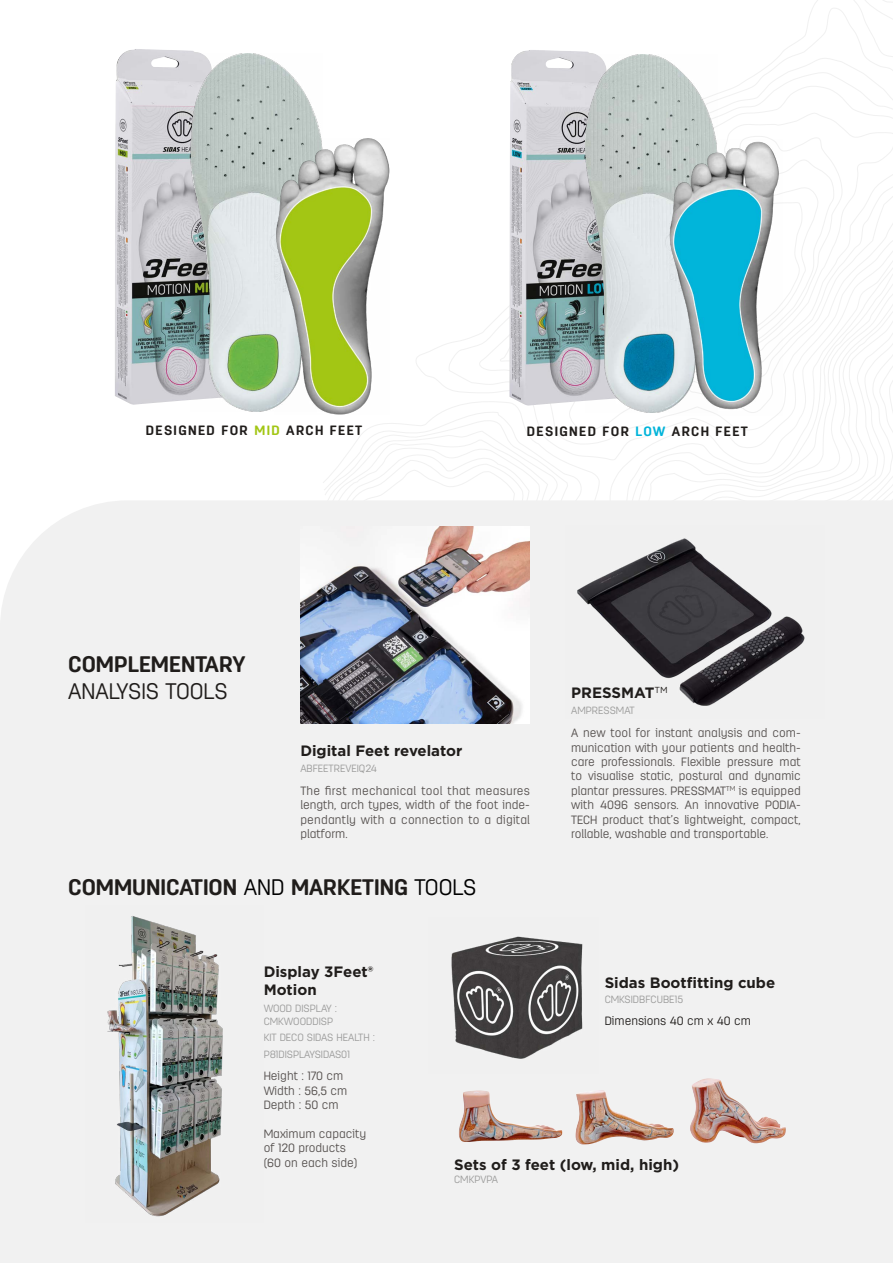
<style>
.page{position:relative;width:893px;height:1263px;background:#fff}
.page>*{position:absolute;margin:0;border:0;box-sizing:border-box;transform-origin:0 0}
.t1{font:700 22.5px "Antartida Rounded";color:#201d1b}
.t2{font:300 22.5px "Antartida Rounded";color:#201d1b}
.t3{font:700 15px/18px "Gotham";color:#201d1b}
.t4{font:700 13.5px "Antartida Rounded";letter-spacing:.1em;color:#201d1b}
.t5{font:300 12px/14.4px "Antartida Rounded";color:#544f4d;text-align:justify}
.t6{font:300 12px "Antartida Rounded";color:#201d1b}
.t7{font:300 10.5px/12.6px "Antartida Rounded";color:#9d9d9c}
.s1{color:#a2c614}
.s2{color:#01b4da}
.s3{font-weight:300;color:#000}
</style>
<div class="page">
<svg style="left:344px;top:37px;width:549px;height:463px"></svg>
<svg style="left:700px;top:101px;width:193px;height:399px"></svg>
<svg style="left:783px;top:143px;width:110px;height:21px"></svg>
<svg style="left:783px;top:164px;width:110px;height:25px"></svg>
<svg style="left:729px;top:197px;width:164px;height:303px"></svg>
<svg style="left:739px;top:222px;width:154px;height:278px"></svg>
<svg style="left:741px;top:271px;width:152px;height:229px"></svg>
<div style="left:0;top:500px;width:893px;height:763px;background:#f1f1f1"></div>
<img style="left:300px;top:527px;width:230px;height:197px">
<img style="left:565px;top:526px;width:260px;height:192px">
<img style="left:86px;top:905px;width:178px;height:317px">
<img style="left:428px;top:917px;width:170px;height:156px">
<img style="left:575px;top:1078px;width:211px;height:66px">
<img style="left:509px;top:50px;width:117px;height:356px">
<img style="left:585px;top:55px;width:132px;height:357px">
<img style="left:670px;top:139px;width:113px;height:276px">
<img style="left:115px;top:49px;width:87px;height:356px">
<img style="left:191px;top:54px;width:131px;height:358px">
<img style="left:275px;top:139px;width:114px;height:276px">
<p class="t4" style="left:146px;top:422px;width:218px">DESIGNED FOR <span class="s1">MID</span> ARCH FEET</p>
<p class="t4" style="left:527px;top:423px;width:223px">DESIGNED FOR <span class="s2">LOW</span> ARCH FEET</p>
<h1 class="t1" style="left:68px;top:651px;width:179px">COMPLEMENTARY</h1>
<h1 class="t2" style="left:68px;top:678px;width:161px">ANALYSIS TOOLS</h1>
<p class="t3" style="left:300px;top:741px;width:163px">Digital Feet revelator</p>
<p class="t7" style="left:300px;top:762px;width:78px">ABFEETREVEIQ24</p>
<p class="t5" style="left:300px;top:783px;width:231px">The first mechanical tool that measures length, arch types, width of the foot inde&shy;pendantly with a connection to a digital platform.</p>
<h1 class="t1" style="left:68px;top:875px;width:410px">COMMUNICATION <span class="s3">AND</span> MARKETING <span class="s3">TOOLS</span></h1>
<p class="t3" style="left:571px;top:684px;width:98px">PRESSMAT<sup>TM</sup></p>
<p class="t7" style="left:571px;top:704px;width:65px">AMPRESSMAT</p>
<p class="t5" style="left:571px;top:726px;width:231px">A new tool for instant analysis and com&shy;munication with your patients and health&shy;care professionals. Flexible pressure mat to visualise static, postural and dynamic plantar pressures. PRESSMAT<sup>TM</sup> is equipped with 4096 sensors. An innovative PODIA-TECH product that’s lightweight, compact, rollable, washable and transportable.</p>
<p class="t3" style="left:264px;top:963px;width:111px">Display 3Feet®<br>Motion</p>
<p class="t7" style="left:264px;top:1002px;width:75px">WOOD DISPLAY :<br>CMKWOODDISP</p>
<p class="t7" style="left:264px;top:1030px;width:113px;line-height:16.2px">KIT DECO SIDAS HEALTH :<br>P81DISPLAYSIDAS01</p>
<p class="t5" style="left:264px;top:1069px;width:85px;text-align:left">Height : 170 cm<br>Width : 56,5 cm<br>Depth : 50 cm</p>
<p class="t5" style="left:264px;top:1127px;width:104px;text-align:left">Maximum capacity of 120 products (60 on each side)</p>
<p class="t3" style="left:605px;top:974px;width:172px">Sidas Bootfitting cube</p>
<p class="t7" style="left:605px;top:993px;width:80px">CMKSIDBFCUBE15</p>
<p class="t6" style="left:605px;top:1014px;width:148px">Dimensions 40 cm x 40 cm</p>
<p class="t3" style="left:454px;top:1155px;width:226px">Sets of 3 feet (low, mid, high)</p>
<p class="t7" style="left:454px;top:1173px;width:46px">CMKPVPA</p>
</div>
